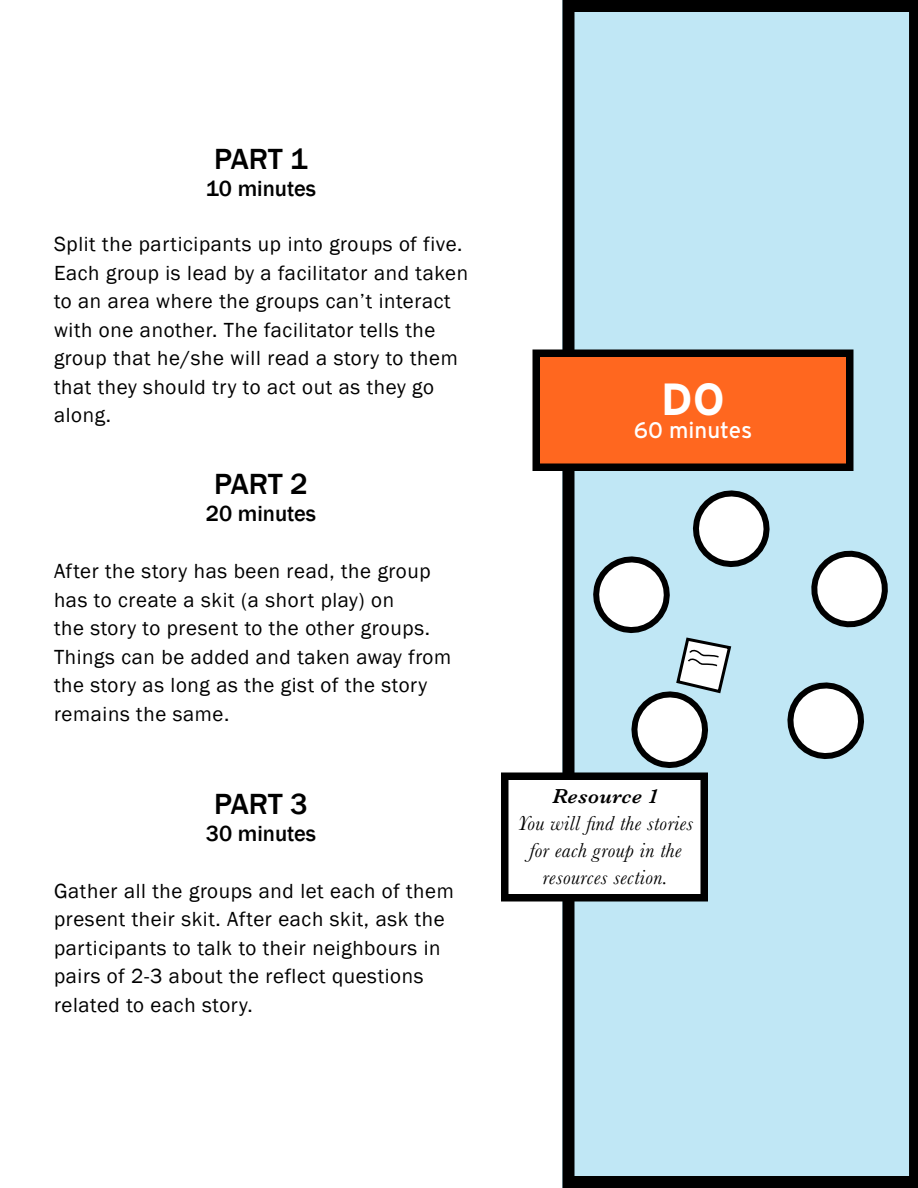
<style>
.page{position:relative;width:918px;height:1188px;background:#fff}
.page>*{position:absolute;margin:0;border:0;box-sizing:border-box;transform-origin:0 0}
.t1{font:700 45px "Interstate";color:#fff}
.t2{font:500 30px "Franklin Gothic";color:#000}
.t3{font:500 22.5px "Franklin Gothic";color:#000}
.t4{font:22.5px "Interstate";color:#fff}
.t5{font:21px/28.5px "Franklin Gothic";letter-spacing:.03em;color:#000}
.t6{font:italic 21px/27px "Baskerville";letter-spacing:.02em;color:#000;text-align:center}
.t7{font:italic 600 21px "Baskerville";letter-spacing:.02em;color:#000}
</style>
<div class="page">
<svg style="left:562px;top:0;width:356px;height:1188px;background:#acd0dc"></svg>
<div style="left:532px;top:350px;width:322px;height:121px;background:#ff671f;border:8px solid #000"></div>
<svg style="left:785px;top:679px;width:82px;height:83px"></svg>
<svg style="left:809px;top:541px;width:89px;height:97px"></svg>
<div style="left:501px;top:772px;width:207px;height:130px;background:#fff;border:8px solid #000"></div>
<svg style="left:584px;top:482px;width:194px;height:295px"></svg>
<h2 class="t2" style="left:214px;top:140px;width:95px">PART 1</h2>
<p class="t3" style="left:206px;top:174px;width:112px">10 minutes</p>
<p class="t5" style="left:54px;top:230px;width:416px">Split the participants up into groups of five.<br>Each group is lead by a facilitator and taken to an area where the groups can’t interact with one another. The facilitator tells the group that he/she will read a story to them that they should try to act out as they go along.</p>
<h2 class="t2" style="left:214px;top:466px;width:95px">PART 2</h2>
<p class="t3" style="left:206px;top:500px;width:112px">20 minutes</p>
<p class="t5" style="left:54px;top:557px;width:399px">After the story has been read, the group has to create a skit (a short play) on<br>the story to present to the other groups.<br>Things can be added and taken away from the story as long as the gist of the story remains the same.</p>
<h2 class="t2" style="left:214px;top:785px;width:95px">PART 3</h2>
<p class="t3" style="left:206px;top:819px;width:112px">30 minutes</p>
<p class="t5" style="left:54px;top:877px;width:401px">Gather all the groups and let each of them present their skit. After each skit, ask the participants to talk to their neighbours in pairs of 2-3 about the reflect questions related to each story.</p>
<h1 class="t1" style="left:661px;top:374px;width:65px">DO</h1>
<p class="t4" style="left:634px;top:418px;width:120px">60 minutes</p>
<p class="t7" style="left:552px;top:782px;width:108px">Resource 1</p>
<p class="t6" style="left:518px;top:810px;width:177px">You will find the stories for each group in the resources section.</p>
</div>
